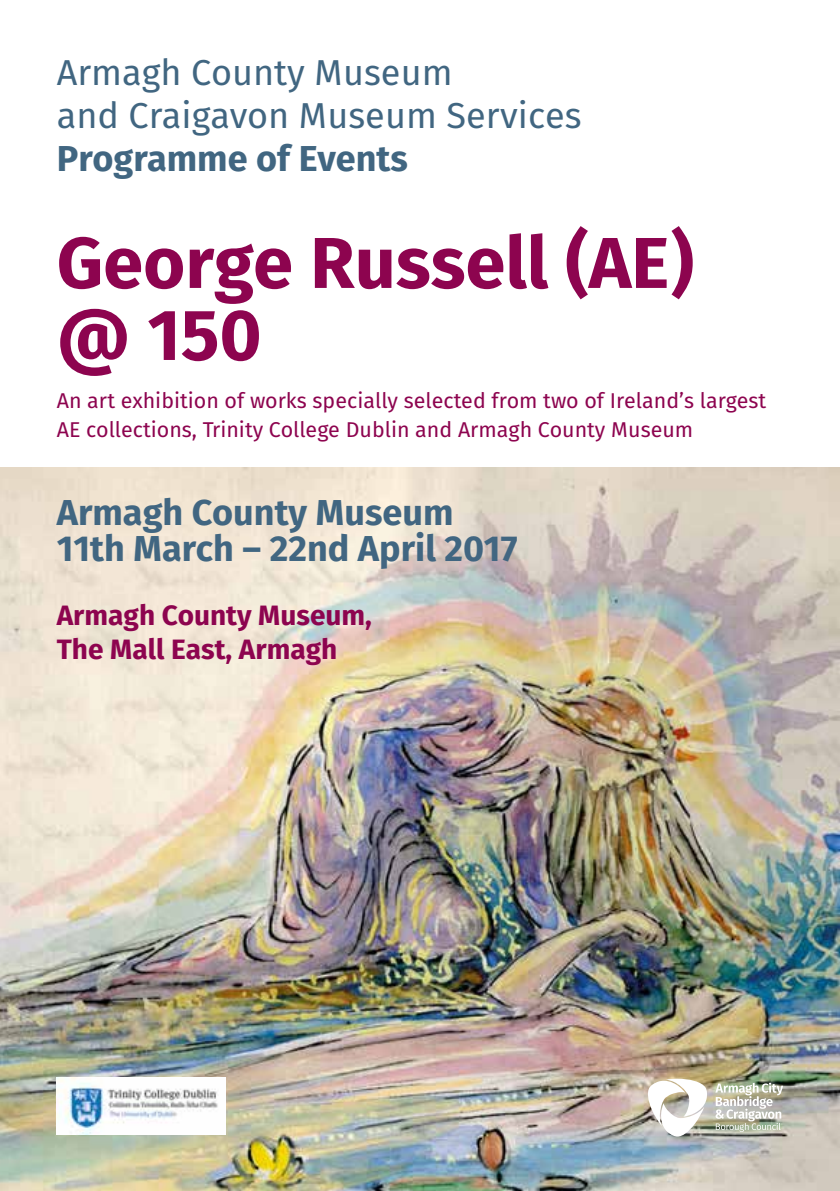
<style>
.page{position:relative;width:840px;height:1191px;background:#fff}
.page>*{position:absolute;margin:0;border:0;box-sizing:border-box;transform-origin:0 0}
.t1{font:700 72px/72px "Fira Sans";color:#8d044f}
.t2{font:700 36px/36px "Fira Sans";color:#416681}
.t3{font:36px/43.2px "Fira Sans";color:#416681}
.t4{font:700 28px/33.6px "Fira Sans";color:#8d044f}
.t5{font:21.4px/28.8px "Fira Sans";color:#8d044f}
</style>
<div class="page">
<img style="left:0;top:467px;width:839px;height:724px">
<svg style="left:715px;top:1082px;width:67px;height:50px;background:#bfc2b3"></svg>
<svg style="left:647px;top:1078px;width:60px;height:58px"></svg>
<img style="left:57px;top:1077px;width:168px;height:57px">
<h2 class="t3" style="left:57px;top:50px;width:526px">Armagh County Museum<br>and Craigavon Museum Services</h2>
<h2 class="t2" style="left:57px;top:138px;width:352px">Programme of Events</h2>
<h1 class="t1" style="left:57px;top:222px;width:638px">George Russell (AE) @ 150</h1>
<p class="t5" style="left:57px;top:385px;width:710px">An art exhibition of works specially selected from two of Ireland’s largest<br>AE collections, Trinity College Dublin and Armagh County Museum</p>
<h2 class="t2" style="left:57px;top:492px;width:462px">Armagh County Museum<br>11th March – 22nd April 2017</h2>
<h3 class="t4" style="left:57px;top:597px;width:316px">Armagh County Museum,<br>The Mall East, Armagh</h3>
</div>
